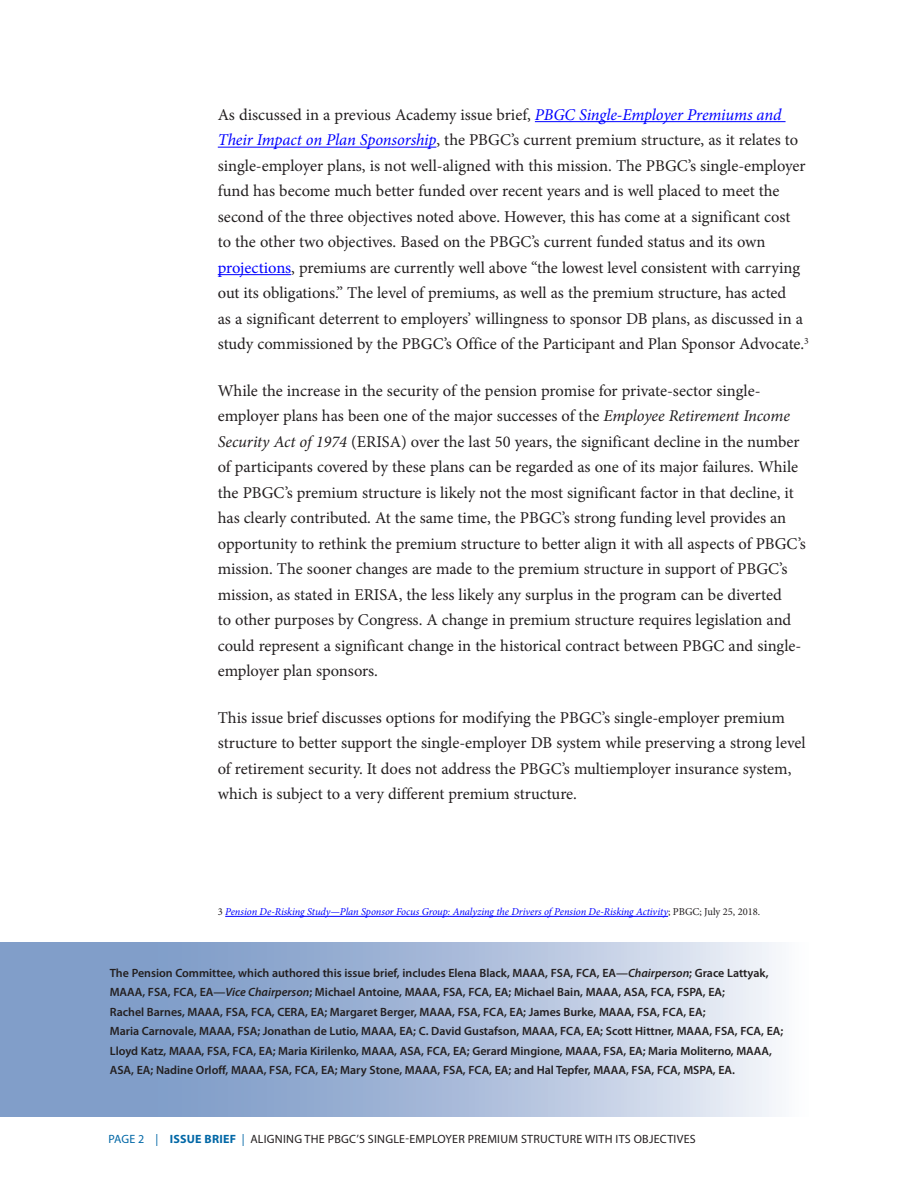
<style>
.page{position:relative;width:918px;height:1188px;background:#fff}
.page>*{position:absolute;margin:0;border:0;box-sizing:border-box;transform-origin:0 0}
.text{font:16.5px/25.5px "Minion Pro";color:#231f20}
.Committee_roster_pg2{font:600 12px/19.5px "Myriad Pro";color:#231f20}
.t1{font:12px "Myriad Pro";letter-spacing:.02em;color:#231f20}
.footnotes{font:italic 10.5px "Minion Pro";letter-spacing:-.01em;color:#00f}
.s1{font-style:italic;color:#00f}
.s2{color:#00f}
.s3{font-style:italic}
.s4{font-style:normal;color:#231f20}
.s5{color:#0067a6}
.s6{font-weight:700;color:#0067a6}
</style>
<div class="page">
<hr style="left:535px;top:121px;width:251px;height:1px;background:#00f">
<hr style="left:218px;top:147px;width:218px;height:1px;background:#00f">
<hr style="left:218px;top:274px;width:73px;height:1px;background:#00f">
<hr style="left:225px;top:916px;width:443px;height:1px;background:#00f">
<svg style="left:0;top:942px;width:776px;height:174px;background:#a6b9d8"></svg>
<p class="text" style="left:218px;top:102px;width:592px">As discussed in a previous Academy issue brief, <span class="s1">PBGC Single-Employer Premiums and Their Impact on Plan Sponsorship</span>, the PBGC’s current premium structure, as it relates to single-employer plans, is not well-aligned with this mission. The PBGC’s single-employer fund has become much better funded over recent years and is well placed to meet the second of the three objectives noted above. However, this has come at a significant cost<br>to the other two objectives. Based on the PBGC’s current funded status and its own <span class="s2">projections</span>, premiums are currently well above “the lowest level consistent with carrying out its obligations.” The level of premiums, as well as the premium structure, has acted<br>as a significant deterrent to employers’ willingness to sponsor DB plans, as discussed in a study commissioned by the PBGC’s Office of the Participant and Plan Sponsor Advocate.<sup>3</sup></p>
<p class="text" style="left:218px;top:378px;width:590px">While the increase in the security of the pension promise for private-sector single&shy;employer plans has been one of the major successes of the <span class="s3">Employee Retirement Income Security Act of 1974</span> (ERISA) over the last 50 years, the significant decline in the number of participants covered by these plans can be regarded as one of its major failures. While the PBGC’s premium structure is likely not the most significant factor in that decline, it has clearly contributed. At the same time, the PBGC’s strong funding level provides an opportunity to rethink the premium structure to better align it with all aspects of PBGC’s mission. The sooner changes are made to the premium structure in support of PBGC’s mission, as stated in ERISA, the less likely any surplus in the program can be diverted<br>to other purposes by Congress. A change in premium structure requires legislation and could represent a significant change in the historical contract between PBGC and single&shy;employer plan sponsors.</p>
<p class="text" style="left:218px;top:705px;width:589px">This issue brief discusses options for modifying the PBGC’s single-employer premium structure to better support the single-employer DB system while preserving a strong level of retirement security. It does not address the PBGC’s multiemployer insurance system, which is subject to a very different premium structure.</p>
<p class="footnotes" style="left:218px;top:905px;width:544px"><span class="s4">3</span> Pension De-Risking Study—Plan Sponsor Focus Group: Analyzing the Drivers of Pension De-Risking Activity<span class="s4">; PBGC; July 25, 2018.</span></p>
<p class="Committee_roster_pg2" style="left:110px;top:963px;width:675px">The Pension Committee, which authored this issue brief, includes Elena Black, MAAA, FSA, FCA, EA—<span class="s3">Chairperson</span>; Grace Lattyak, MAAA, FSA, FCA, EA—<span class="s3">Vice Chairperson</span>; Michael Antoine, MAAA, FSA, FCA, EA; Michael Bain, MAAA, ASA, FCA, FSPA, EA;<br>Rachel Barnes, MAAA, FSA, FCA, CERA, EA; Margaret Berger, MAAA, FSA, FCA, EA; James Burke, MAAA, FSA, FCA, EA;<br>Maria Carnovale, MAAA, FSA; Jonathan de Lutio, MAAA, EA; C. David Gustafson, MAAA, FCA, EA; Scott Hittner, MAAA, FSA, FCA, EA; Lloyd Katz, MAAA, FSA, FCA, EA; Maria Kirilenko, MAAA, ASA, FCA, EA; Gerard Mingione, MAAA, FSA, EA; Maria Moliterno, MAAA, ASA, EA; Nadine Orloff, MAAA, FSA, FCA, EA; Mary Stone, MAAA, FSA, FCA, EA; and Hal Tepfer, MAAA, FSA, FCA, MSPA, EA.</p>
<p class="t1" style="left:108px;top:1132px;width:589px"><span class="s5">PAGE 2 |</span> <span class="s6">ISSUE BRIEF</span> <span class="s5">|</span> ALIGNING THE PBGC’S SINGLE-EMPLOYER PREMIUM STRUCTURE WITH ITS OBJECTIVES</p>
</div>
